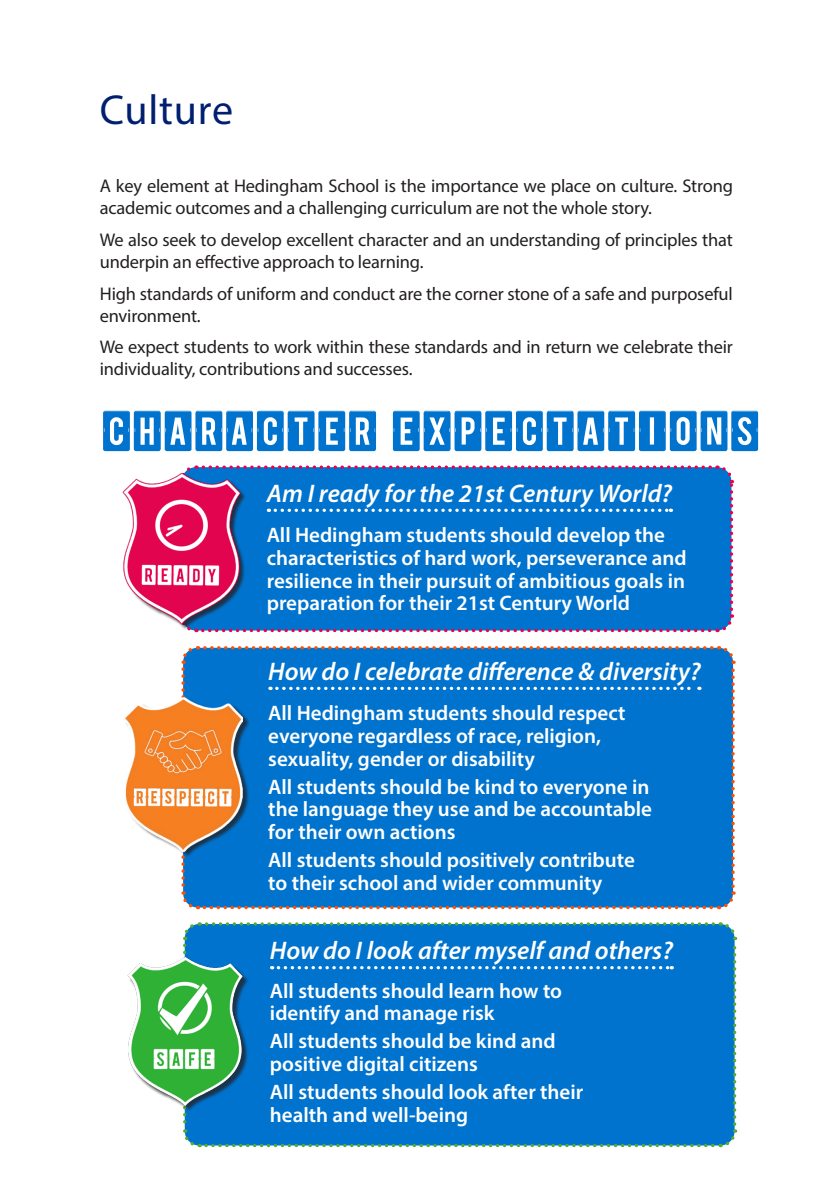
<style>
.page{position:relative;width:839px;height:1186px;background:#fff}
.page>*{position:absolute;margin:0;border:0;box-sizing:border-box;transform-origin:0 0}
.t1{font:52.5px "calendarnotetfb";color:#0073ce}
.t2{font:42px "Myriad Pro";letter-spacing:.02em;color:#001f70}
.t3{font:italic 600 25.55px "Myriad Pro";color:#fff}
.t4{font:600 21px/22.8px "Myriad Pro";color:#fff}
.t5{font:18.38px/22.1px "Myriad Pro";letter-spacing:-.01em;color:#231f20}
</style>
<div class="page">
<img style="left:122px;top:475px;width:56px;height:149px">
<svg style="left:178px;top:465px;width:557px;height:168px;background:#1e70c5"></svg>
<img style="left:125px;top:702px;width:54px;height:149px">
<svg style="left:179px;top:646px;width:557px;height:264px;background:#1677c4"></svg>
<img style="left:127px;top:959px;width:54px;height:146px">
<svg style="left:181px;top:922px;width:557px;height:226px;background:#0d7bc6"></svg>
<p class="t2" style="left:100px;top:84px;width:135px">Culture</p>
<p class="t5" style="left:100px;top:175px;width:634px">A key element at Hedingham School is the importance we place on culture. Strong academic outcomes and a challenging curriculum are not the whole story.</p>
<p class="t5" style="left:100px;top:228px;width:634px">We also seek to develop excellent character and an understanding of principles that underpin an effective approach to learning.</p>
<p class="t5" style="left:100px;top:282px;width:634px">High standards of uniform and conduct are the corner stone of a safe and purposeful environment.</p>
<p class="t5" style="left:100px;top:336px;width:634px">We expect students to work within these standards and in return we celebrate their individuality, contributions and successes.</p>
<p class="t1" style="left:103px;top:407px;width:660px">CHARACTER EXPECTATIONS</p>
<p class="t3" style="left:267px;top:477px;width:407px">Am I ready for the 21st Century World?</p>
<p class="t4" style="left:267px;top:523px;width:421px">All Hedingham students should develop the characteristics of hard work, perseverance and resilience in their pursuit of ambitious goals in preparation for their 21st Century World</p>
<p class="t3" style="left:268px;top:655px;width:433px">How do I celebrate difference &amp; diversity?</p>
<p class="t4" style="left:268px;top:701px;width:358px">All Hedingham students should respect everyone regardless of race, religion, sexuality, gender or disability</p>
<p class="t4" style="left:268px;top:774px;width:385px">All students should be kind to everyone in the language they use and be accountable for their own actions</p>
<p class="t4" style="left:268px;top:848px;width:368px">All students should positively contribute to their school and wider community</p>
<p class="t3" style="left:270px;top:934px;width:404px">How do I look after myself and others?</p>
<p class="t4" style="left:270px;top:978px;width:293px">All students should learn how to identify and manage risk</p>
<p class="t4" style="left:270px;top:1029px;width:287px">All students should be kind and positive digital citizens</p>
<p class="t4" style="left:270px;top:1080px;width:315px">All students should look after their health and well-being</p>
</div>
